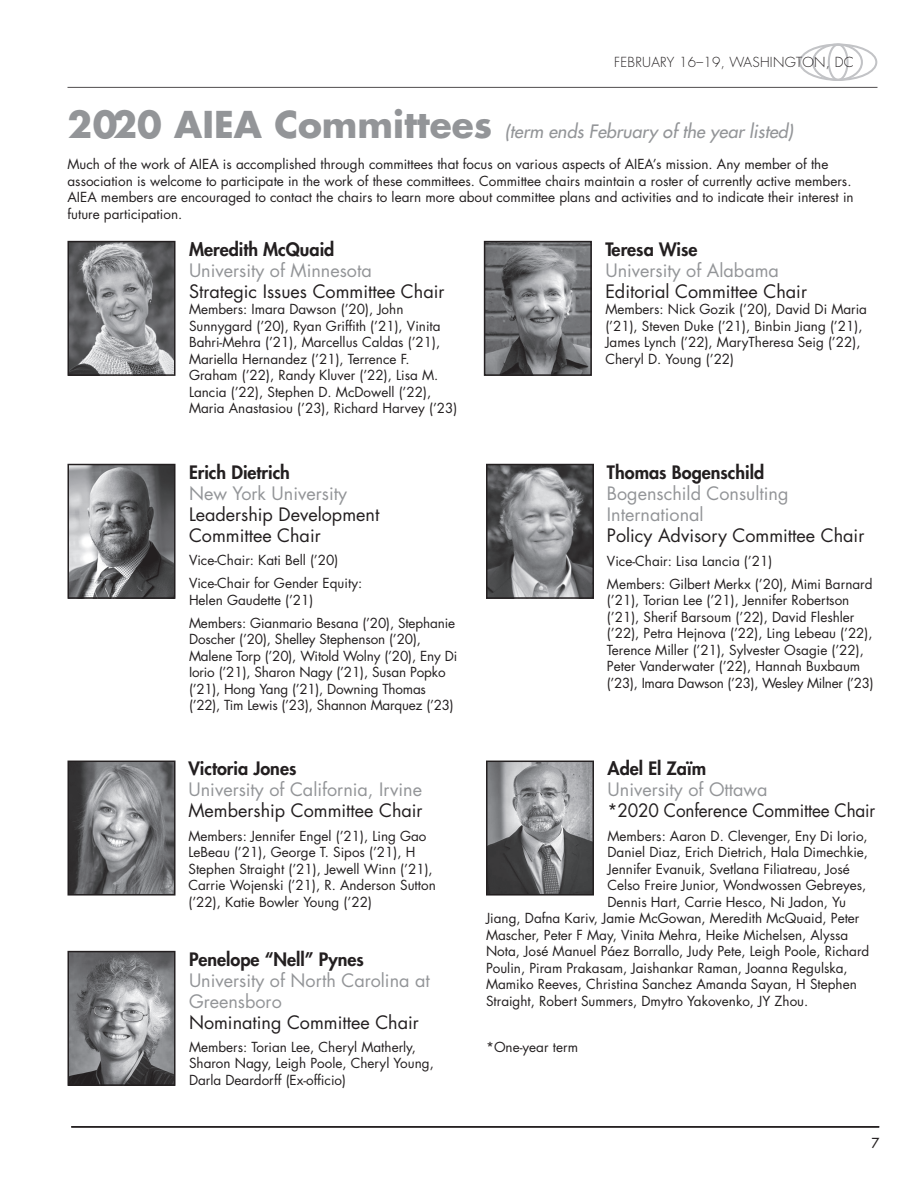
<style>
.page{position:relative;width:918px;height:1188px;background:#fff}
.page>*{position:absolute;margin:0;border:0;box-sizing:border-box;transform-origin:0 0}
.t1{font:18px/21px "Futura Std";color:#939598}
.t2{font:18px/21px "Futura Std";color:#231f20}
.t3{font:800 18px "Futura Std";color:#231f20}
.t4{font:italic 500 18px "Futura Std";color:#939598}
.t5{font:18px "Futura Std";color:#231f20;scale:.95 1}
.t6{font:13.5px/16.5px "Futura Std";color:#231f20}
.t7{font:300 13.5px "Futura Std";letter-spacing:.02em;color:#231f20}
.t8{font:500 13.5px "Futura Std";color:#231f20}
.s1{font-weight:700;font-style:normal;font-size:36px}
</style>
<div class="page">
<img style="left:71px;top:954px;width:102px;height:129px">
<div style="left:68px;top:951px;width:108px;height:135px;border:2px solid #231f20"></div>
<img style="left:71px;top:764px;width:102px;height:129px">
<div style="left:68px;top:761px;width:108px;height:135px;border:2px solid #231f20"></div>
<img style="left:71px;top:244px;width:102px;height:129px">
<div style="left:68px;top:241px;width:108px;height:135px;border:2px solid #231f20"></div>
<img style="left:71px;top:467px;width:102px;height:129px">
<div style="left:68px;top:464px;width:108px;height:135px;border:2px solid #231f20"></div>
<img style="left:489px;top:467px;width:102px;height:129px">
<div style="left:486px;top:464px;width:108px;height:135px;border:2px solid #231f20"></div>
<img style="left:487px;top:244px;width:102px;height:129px">
<div style="left:484px;top:241px;width:108px;height:135px;border:2px solid #231f20"></div>
<img style="left:489px;top:764px;width:102px;height:129px">
<div style="left:486px;top:761px;width:108px;height:135px;border:2px solid #231f20"></div>
<div style="left:799px;top:44px;width:78px;height:37px;border:2px solid #c2c3c6;border-radius:50%"></div>
<div style="left:812px;top:44px;width:51px;height:37px;border:2px solid #c2c3c6;border-radius:50%"></div>
<div style="left:828px;top:44px;width:21px;height:37px;border:2px solid #c2c3c6;border-radius:50%"></div>
<hr style="left:68px;top:87px;width:810px;height:1px;background:#231f20">
<hr style="left:71px;top:1126px;width:808px;height:1px;background:#231f20">
<hr style="left:71px;top:1127px;width:808px;height:1px;background:#231f20">
<p class="t7" style="left:614px;top:53px;width:241px">FEBRUARY 16–19, WASHINGTON, DC</p>
<h1 class="t4" style="left:68px;top:120px;width:727px"><span class="s1">2020 AIEA Committees</span> (term ends February of the year listed)</h1>
<p class="t6" style="left:68px;top:156px;width:788px">Much of the work of AIEA is accomplished through committees that focus on various aspects of AIEA’s mission. Any member of the association is welcome to participate in the work of these committees. Committee chairs maintain a roster of currently active members.<br>AIEA members are encouraged to contact the chairs to learn more about committee plans and activities and to indicate their interest in future participation.</p>
<h1 class="t3" style="left:189px;top:238px;width:147px">Meredith McQuaid</h1>
<h1 class="t1" style="left:189px;top:260px;width:184px">University of Minnesota</h1>
<h1 class="t2" style="left:189px;top:281px;width:257px">Strategic Issues Committee Chair</h1>
<p class="t6" style="left:189px;top:301px;width:270px">Members: Imara Dawson (’20), John Sunnygard (’20), Ryan Griffith (’21), Vinita Bahri-Mehra (’21), Marcellus Caldas (’21), Mariella Hernandez (’21), Terrence F.<br>Graham (’22), Randy Kluver (’22), Lisa M.<br>Lancia (’22), Stephen D. McDowell (’22), Maria Anastasiou (’23), Richard Harvey (’23)</p>
<h1 class="t3" style="left:189px;top:461px;width:103px">Erich Dietrich</h1>
<h1 class="t1" style="left:189px;top:483px;width:160px">New York University</h1>
<h1 class="t2" style="left:189px;top:504px;width:192px">Leadership Development<br>Committee Chair</h1>
<p class="t6" style="left:189px;top:548px;width:175px;line-height:23.2px">Vice-Chair: Kati Bell (’20)<br>Vice-Chair for Gender Equity:</p>
<p class="t6" style="left:189px;top:588px;width:268px;line-height:23.2px">Helen Gaudette (’21)<br>Members: Gianmario Besana (’20), Stephanie</p>
<p class="t6" style="left:189px;top:631px;width:270px">Doscher (’20), Shelley Stephenson (’20), Malene Torp (’20), Witold Wolny (’20), Eny Di Iorio (’21), Sharon Nagy (’21), Susan Popko (’21), Hong Yang (’21), Downing Thomas (’22), Tim Lewis (’23), Shannon Marquez (’23)</p>
<h1 class="t3" style="left:188px;top:757px;width:109px">Victoria Jones</h1>
<h1 class="t1" style="left:188px;top:779px;width:235px">University of California, Irvine</h1>
<h1 class="t2" style="left:188px;top:800px;width:236px">Membership Committee Chair</h1>
<p class="t6" style="left:188px;top:828px;width:249px">Members: Jennifer Engel (’21), Ling Gao LeBeau (’21), George T. Sipos (’21), H Stephen Straight (’21), Jewell Winn (’21), Carrie Wojenski (’21), R. Anderson Sutton (’22), Katie Bowler Young (’22)</p>
<h1 class="t3" style="left:189px;top:948px;width:176px">Penelope “Nell” Pynes</h1>
<h1 class="t1" style="left:189px;top:970px;width:242px">University of North Carolina at<br>Greensboro</h1>
<h1 class="t2" style="left:189px;top:1012px;width:231px">Nominating Committee Chair</h1>
<p class="t6" style="left:189px;top:1039px;width:246px">Members: Torian Lee, Cheryl Matherly,<br>Sharon Nagy, Leigh Poole, Cheryl Young,<br>Darla Deardorff (Ex-officio)</p>
<h1 class="t3" style="left:605px;top:238px;width:94px">Teresa Wise</h1>
<h1 class="t1" style="left:605px;top:260px;width:175px">University of Alabama</h1>
<h1 class="t2" style="left:605px;top:281px;width:203px">Editorial Committee Chair</h1>
<p class="t6" style="left:605px;top:301px;width:263px">Members: Nick Gozik (’20), David Di Maria (’21), Steven Duke (’21), Binbin Jiang (’21), James Lynch (’22), MaryTheresa Seig (’22), Cheryl D. Young (’22)</p>
<h1 class="t3" style="left:607px;top:461px;width:159px">Thomas Bogenschild</h1>
<h1 class="t1" style="left:607px;top:483px;width:183px">Bogenschild Consulting<br>International</h1>
<h1 class="t2" style="left:607px;top:525px;width:259px">Policy Advisory Committee Chair</h1>
<p class="t6" style="left:607px;top:549px;width:267px;line-height:23.2px">Vice-Chair: Lisa Lancia (’21)<br>Members: Gilbert Merkx (’20), Mimi Barnard</p>
<p class="t6" style="left:607px;top:592px;width:268px">(’21), Torian Lee (’21), Jennifer Robertson (’21), Sherif Barsoum (’22), David Fleshler (’22), Petra Hejnova (’22), Ling Lebeau (’22), Terence Miller (’21), Sylvester Osagie (’22), Peter Vanderwater (’22), Hannah Buxbaum (’23), Imara Dawson (’23), Wesley Milner (’23)</p>
<h1 class="t3" style="left:608px;top:757px;width:100px">Adel El Zaïm</h1>
<h1 class="t1" style="left:608px;top:779px;width:162px">University of Ottawa</h1>
<h1 class="t5" style="left:608px;top:799px;width:283px">*2020 Conference Committee Chair</h1>
<p class="t6" style="left:608px;top:828px;width:262px">Members: Aaron D. Clevenger, Eny Di Iorio,</p>
<p class="t6" style="left:608px;top:844px;width:262px">Daniel Diaz, Erich Dietrich, Hala Dimechkie,</p>
<p class="t6" style="left:608px;top:861px;width:244px">Jennifer Evanuik, Svetlana Filiatreau, José</p>
<p class="t6" style="left:608px;top:877px;width:260px">Celso Freire Junior, Wondwossen Gebreyes,</p>
<p class="t6" style="left:608px;top:894px;width:240px">Dennis Hart, Carrie Hesco, Ni Jadon, Yu</p>
<p class="t6" style="left:486px;top:910px;width:375px">Jiang, Dafna Kariv, Jamie McGowan, Meredith McQuaid, Peter</p>
<p class="t6" style="left:486px;top:927px;width:364px">Mascher, Peter F May, Vinita Mehra, Heike Michelsen, Alyssa</p>
<p class="t6" style="left:486px;top:943px;width:385px">Nota, José Manuel Páez Borrallo, Judy Pete, Leigh Poole, Richard</p>
<p class="t6" style="left:486px;top:960px;width:363px">Poulin, Piram Prakasam, Jaishankar Raman, Joanna Regulska,</p>
<p class="t6" style="left:486px;top:976px;width:372px">Mamiko Reeves, Christina Sanchez Amanda Sayan, H Stephen</p>
<p class="t6" style="left:486px;top:993px;width:324px">Straight, Robert Summers, Dmytro Yakovenko, JY Zhou.</p>
<p class="t6" style="left:486px;top:1039px;width:94px">*One-year term</p>
<p class="t8" style="left:871px;top:1134px;width:9px">7</p>
</div>
